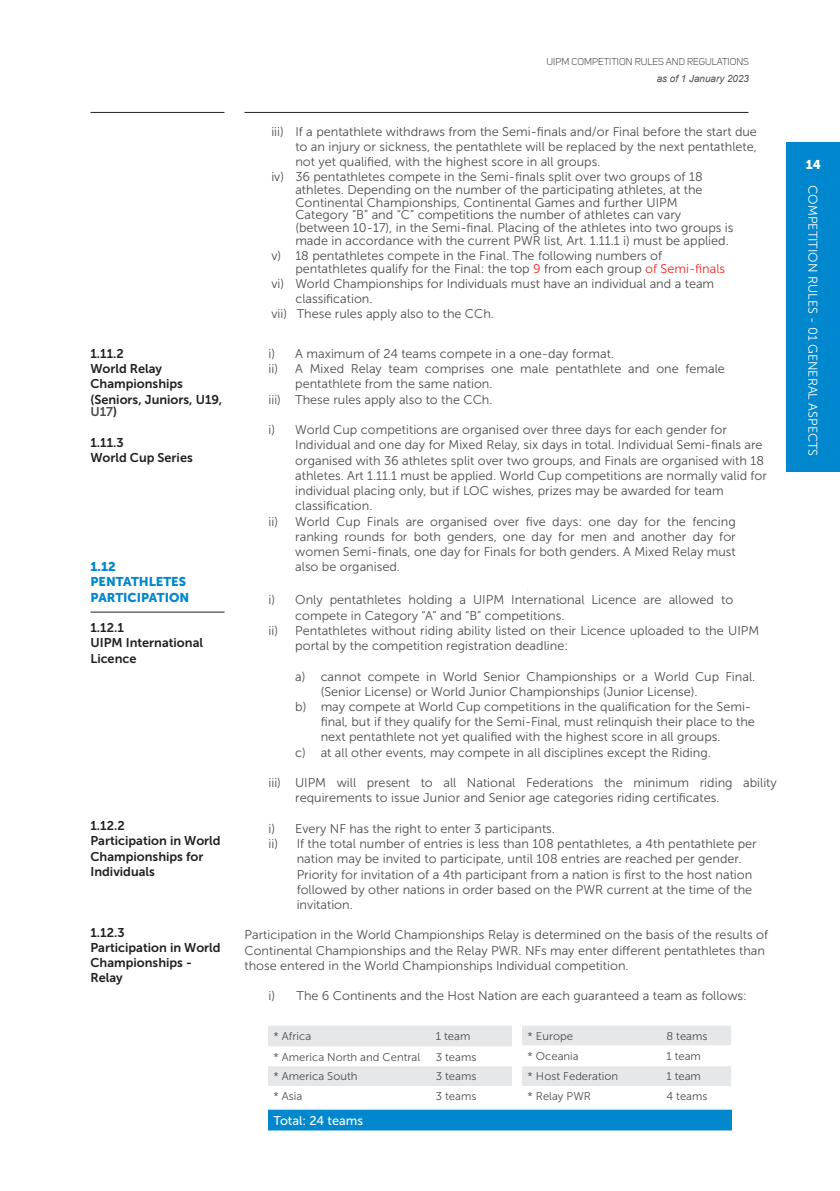
<style>
.page{position:relative;width:840px;height:1191px;background:#fff}
.page>*{position:absolute;margin:0;border:0;box-sizing:border-box;transform-origin:0 0}
.t1{font:12.6px/15.2px "Museo Sans 300";color:#4d4d4e}
.t2{font:12.6px/12.6px "Museo Sans 300";color:#4b4c4d}
.t3{font:12.6px/15.2px "Museo Sans 700";color:#231f20}
.t4{font:12.6px "Museo Sans 300";color:#fff}
.t5{font:12.6px/15.2px "Museo Sans 900";color:#0087cd}
.t6{font:12.6px "Museo Sans 500";color:#fff}
.t7{font:12.6px "Museo Sans 700";color:#4d4d4e}
.t8{font:12.6px "Museo Sans 900";color:#fff}
.t9{font:11.2px "Museo Sans 300";color:#4b4c4d}
.t10{font:11.2px "Museo Sans 300";color:#4d4d4e}
.t11{font:9.8px "Uni Sans";color:#4b4c4d}
.t12{font:italic 9.8px "Arial";color:#4b4c4d}
.t13{font:2px "Arial";color:#4d4d4e}
.s1{color:#231f20}
.s2{color:#4b4c4d}
.s3{color:#4d4d4e}
.s4{color:#ee2923}
</style>
<div class="page">
<div style="left:785px;top:142px;width:54px;height:329px;background:#0087cd"></div>
<hr style="left:90px;top:612px;width:134px;height:1px;background:#231f20">
<svg style="left:268px;top:1026px;width:463px;height:104px"></svg>
<hr style="left:90px;top:112px;width:134px;height:1px;background:#231f20">
<hr style="left:244px;top:112px;width:504px;height:1px;background:#231f20">
<p class="t3" style="left:90px;top:347px;width:133px">1.11.2<br>World Relay<br>Championships (Seniors, Juniors, U19,</p>
<p class="t7" style="left:90px;top:407px;width:28px">U17<span class="s1">)</span></p>
<p class="t3" style="left:90px;top:436px;width:104px">1.11.3<br>World Cup Series</p>
<p class="t5" style="left:90px;top:560px;width:100px">1.12<br>PENTATHLETES<br>PARTICIPATION</p>
<p class="t3" style="left:90px;top:621px;width:114px">1.12.1<br>UIPM International<br>Licence</p>
<p class="t3" style="left:90px;top:819px;width:132px">1.12.2<br>Participation in World<br>Championships for<br>Individuals</p>
<p class="t3" style="left:90px;top:926px;width:132px">1.12.3<br>Participation in World<br>Championships -<br>Relay</p>
<p class="t11" style="left:546px;top:57px;width:204px">UIPM COMPETITION RULES AND REGULATIONS</p>
<p class="t12" style="left:656px;top:75px;width:94px">as of 1 January 2023</p>
<p class="t1" style="left:271px;top:125px;width:487px">iii) If a pentathlete withdraws from the <span class="s2">Semi-finals and/or</span> Final before the start due</p>
<p class="t1" style="left:295px;top:140px;width:462px">to an injury or sickness, the pentathlete will be replaced by the next pentathlete,</p>
<p class="t1" style="left:295px;top:155px;width:306px">not yet qualified, with the highest score in all groups.</p>
<p class="t2" style="left:271px;top:172px;width:432px"><span class="s3">iv) 36 pentathletes compete in the</span> Semi-finals split over two groups of 18</p>
<p class="t2" style="left:295px;top:184px;width:439px">athletes. Depending on the number of the participating athletes, at the Continental Championships, Continental Games and further UIPM Category “B” and “C” competitions the number of athletes can vary (between 10-17), in the Semi-final. Placing of the athletes into two groups is made in accordance with the current PWR list, Art. 1.11.1 i) must be applied.</p>
<p class="t2" style="left:295px;top:250px;width:431px;text-indent:-24px">v) 18 pentathletes compete in the Final. The following numbers of pentathletes qualify for the Final: the top <span class="s4">9</span> from each group <span class="s4">of Semi-finals</span></p>
<p class="t1" style="left:271px;top:277px;width:444px">vi) World Championships for Individuals must have an individual and a team</p>
<p class="t1" style="left:295px;top:292px;width:79px">classification.</p>
<p class="t1" style="left:271px;top:307px;width:224px">vii) These rules apply also to the CCh.</p>
<p class="t1" style="left:268px;top:347px;width:347px">i) A maximum of 24 teams compete in a one-day format.</p>
<p class="t1" style="left:268px;top:362px;width:457px">ii) A Mixed Relay team comprises one male pentathlete and one female</p>
<p class="t1" style="left:295px;top:378px;width:199px">pentathlete from the same nation.</p>
<p class="t1" style="left:268px;top:393px;width:225px">iii) These rules apply also to the CCh.</p>
<p class="t1" style="left:268px;top:423px;width:460px">i) World Cup competitions are organised over three days for each gender for</p>
<p class="t1" style="left:295px;top:438px;width:468px">Individual and one day for Mixed Relay, <span class="s2">six</span> days in total. Individual <span class="s2">Semi-finals</span> are</p>
<p class="t2" style="left:295px;top:455px;width:470px"><span class="s3">organised with 36 athletes</span> split over two groups, and Finals are organised with 18</p>
<p class="t1" style="left:295px;top:469px;width:473px"><span class="s2">athletes</span>. Art 1.11.1 must be applied. World Cup competitions are normally valid for</p>
<p class="t1" style="left:295px;top:484px;width:429px">individual placing only, but if LOC wishes, prizes may be awarded for team</p>
<p class="t1" style="left:295px;top:499px;width:79px">classification.</p>
<p class="t1" style="left:268px;top:515px;width:468px">ii) World Cup Finals are organised over <span class="s2">five</span> days: one day for the fencing</p>
<p class="t1" style="left:295px;top:530px;width:441px">ranking rounds for both genders, one day for men and another day for</p>
<p class="t2" style="left:295px;top:546px;width:441px"><span class="s3">women</span> Semi-finals, one day for Finals for both genders. <span class="s3">A Mixed Relay must</span></p>
<p class="t1" style="left:295px;top:560px;width:106px">also be organised.</p>
<p class="t13" style="left:527px;top:589px;width:2px">*</p>
<p class="t1" style="left:268px;top:593px;width:466px">i) Only pentathletes holding a UIPM International Licence are allowed to</p>
<p class="t1" style="left:295px;top:609px;width:270px">compete in Category “A” and “B” competitions.</p>
<p class="t1" style="left:268px;top:624px;width:492px">ii) Pentathletes without riding ability listed on their Licence <span class="s2">uploaded to the UIPM</span></p>
<p class="t2" style="left:295px;top:640px;width:274px">portal by the competition registration deadline:</p>
<p class="t1" style="left:295px;top:670px;width:461px">a) cannot compete in World Senior Championships or a World Cup Final.</p>
<p class="t2" style="left:320px;top:686px;width:378px">(Senior License) or World Junior Championships (Junior License).</p>
<p class="t1" style="left:295px;top:700px;width:457px">b) may compete at World Cup competitions in the qualification for the <span class="s2">Semi-</span></p>
<p class="t1" style="left:320px;top:715px;width:435px"><span class="s2">final</span>, but if they qualify for the Semi-Final, must relinquish their place to the</p>
<p class="t2" style="left:320px;top:732px;width:401px"><span class="s3">next pentathlete</span> not yet qualified with the highest score in all groups.</p>
<p class="t1" style="left:295px;top:746px;width:417px">c) at all other events, may compete in all disciplines except the Riding.</p>
<p class="t2" style="left:295px;top:776px;width:483px;line-height:15.2px;text-indent:-27px"><span class="s3">iii)</span> UIPM will present to all National Federations the minimum riding ability requirements to issue Junior and Senior age categories riding certificates.</p>
<p class="t1" style="left:268px;top:822px;width:288px">i) Every NF has the right to enter 3 participants.</p>
<p class="t1" style="left:268px;top:837px;width:489px">ii) If the total number of entries is less than 108 pentathletes, a 4th pentathlete per</p>
<p class="t1" style="left:296px;top:852px;width:446px">nation may be invited to participate, until 108 entries are reached per gender.</p>
<p class="t1" style="left:296px;top:867px;width:457px">Priority for invitation of a 4th participant from a nation is first to the host nation</p>
<p class="t1" style="left:296px;top:883px;width:457px">followed by other nations in order based on the PWR current at the time of the</p>
<p class="t1" style="left:296px;top:898px;width:58px">invitation.</p>
<p class="t1" style="left:244px;top:928px;width:525px">Participation in the World Championships Relay is determined on the basis of the results of<br>Continental Championships and the Relay PWR. NFs may enter different pentathletes than those entered in the World Championships Individual competition.</p>
<p class="t1" style="left:268px;top:989px;width:479px">i) The 6 Continents and the Host Nation are each guaranteed a team as follows:</p>
<p class="t10" style="left:527px;top:1031px;width:47px">* Europe</p>
<p class="t10" style="left:666px;top:1031px;width:43px">8 teams</p>
<p class="t10" style="left:527px;top:1051px;width:53px">* Oceania</p>
<p class="t10" style="left:666px;top:1051px;width:36px">1 team</p>
<p class="t10" style="left:527px;top:1071px;width:92px">* Host Federation</p>
<p class="t10" style="left:666px;top:1071px;width:36px">1 team</p>
<p class="t10" style="left:527px;top:1091px;width:65px">* Relay PWR</p>
<p class="t10" style="left:666px;top:1091px;width:42px">4 teams</p>
<p class="t9" style="left:273px;top:1032px;width:39px">* Africa</p>
<p class="t9" style="left:435px;top:1032px;width:36px">1 team</p>
<p class="t9" style="left:273px;top:1052px;width:148px">* America North and Central</p>
<p class="t9" style="left:435px;top:1052px;width:42px">3 teams</p>
<p class="t9" style="left:273px;top:1072px;width:85px">* America South</p>
<p class="t9" style="left:435px;top:1072px;width:42px">3 teams</p>
<p class="t9" style="left:273px;top:1091px;width:30px">* Asia</p>
<p class="t9" style="left:435px;top:1091px;width:42px">3 teams</p>
<p class="t6" style="left:273px;top:1115px;width:91px">Total: 24 teams</p>
<p class="t8" style="left:805px;top:159px;width:17px">14</p>
<p class="t4" style="left:817px;top:185px;width:272px;rotate:90deg">COMPETITION RULES - 01 GENERAL ASPECTS</p>
</div>
